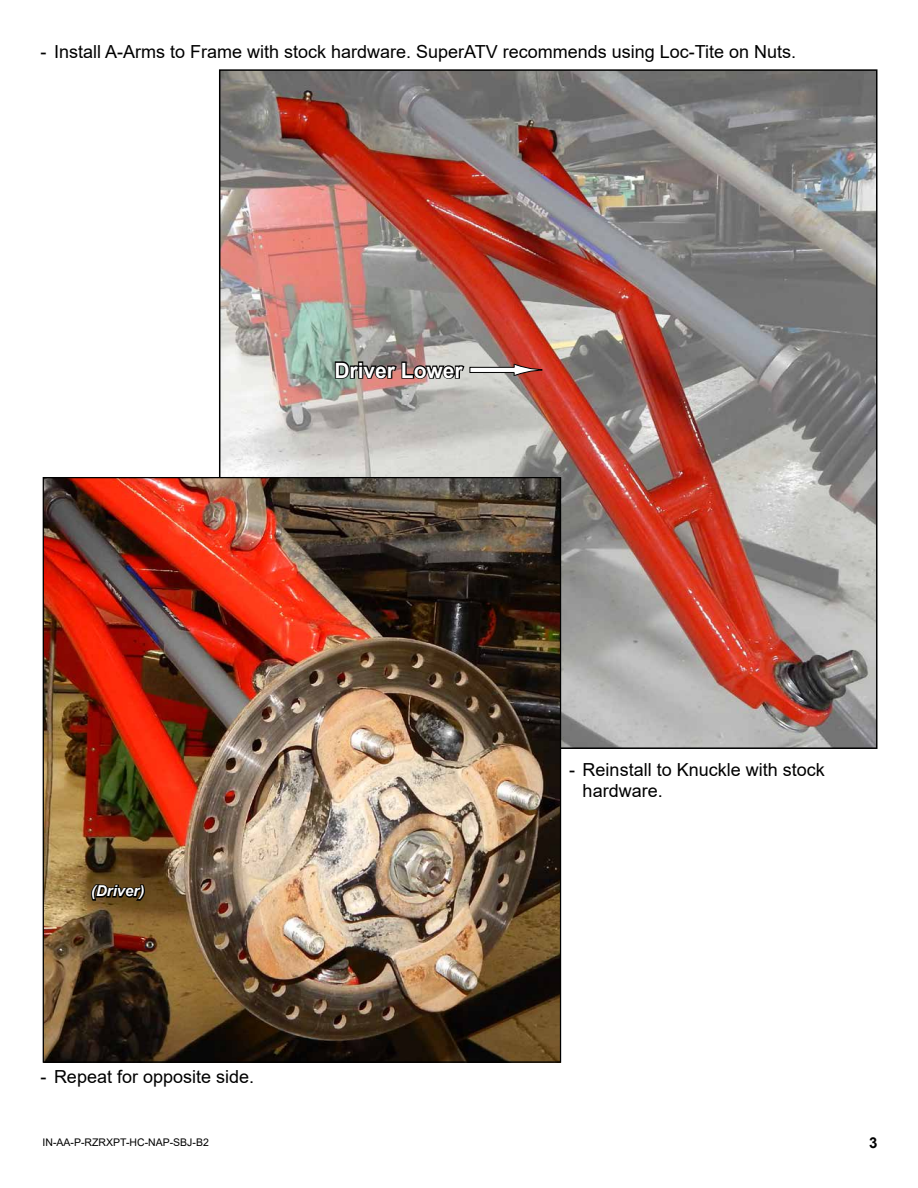
<style>
.page{position:relative;width:918px;height:1188px;background:#fff}
.page>*{position:absolute;margin:0;border:0;box-sizing:border-box;transform-origin:0 0}
.t1{font:700 21px "Arial";color:#fff}
.t2{font:18px/21.6px "Arial";color:#000}
.t3{font:italic 700 15px "Arial";color:#fff}
.t4{font:700 15px "Arial";color:#000}
.t5{font:10.5px "Arial";color:#000}
</style>
<div class="page">
<img style="left:222px;top:72px;width:653px;height:674px">
<svg style="left:334px;top:360px;width:132px;height:22px;background:#675a56"></svg>
<div style="left:470px;top:367px;width:44px;height:5px;background:#fff"></div>
<div style="left:470px;top:367px;width:45px;height:6px;border:1px solid #000"></div>
<svg style="left:513px;top:363px;width:30px;height:13px"></svg>
<img style="left:45px;top:479px;width:514px;height:582px">
<svg style="left:89px;top:883px;width:58px;height:19px"></svg>
<p class="t2" style="left:40px;top:41px;width:757px">- Install A-Arms to Frame with stock hardware. SuperATV recommends using Loc-Tite on Nuts.</p>
<p class="t1" style="left:334px;top:355px;width:130px">Driver Lower</p>
<p class="t3" style="left:91px;top:881px;width:55px">(Driver)</p>
<p class="t2" style="left:40px;top:1066px;width:215px">- Repeat for opposite side.</p>
<p class="t2" style="left:583px;top:758px;width:244px;text-indent:-14px">- Reinstall to Knuckle with stock hardware.</p>
<p class="t5" style="left:43px;top:1135px;width:168px">IN-AA-P-RZRXPT-HC-NAP-SBJ-B2</p>
<p class="t4" style="left:869px;top:1132px;width:10px">3</p>
</div>
